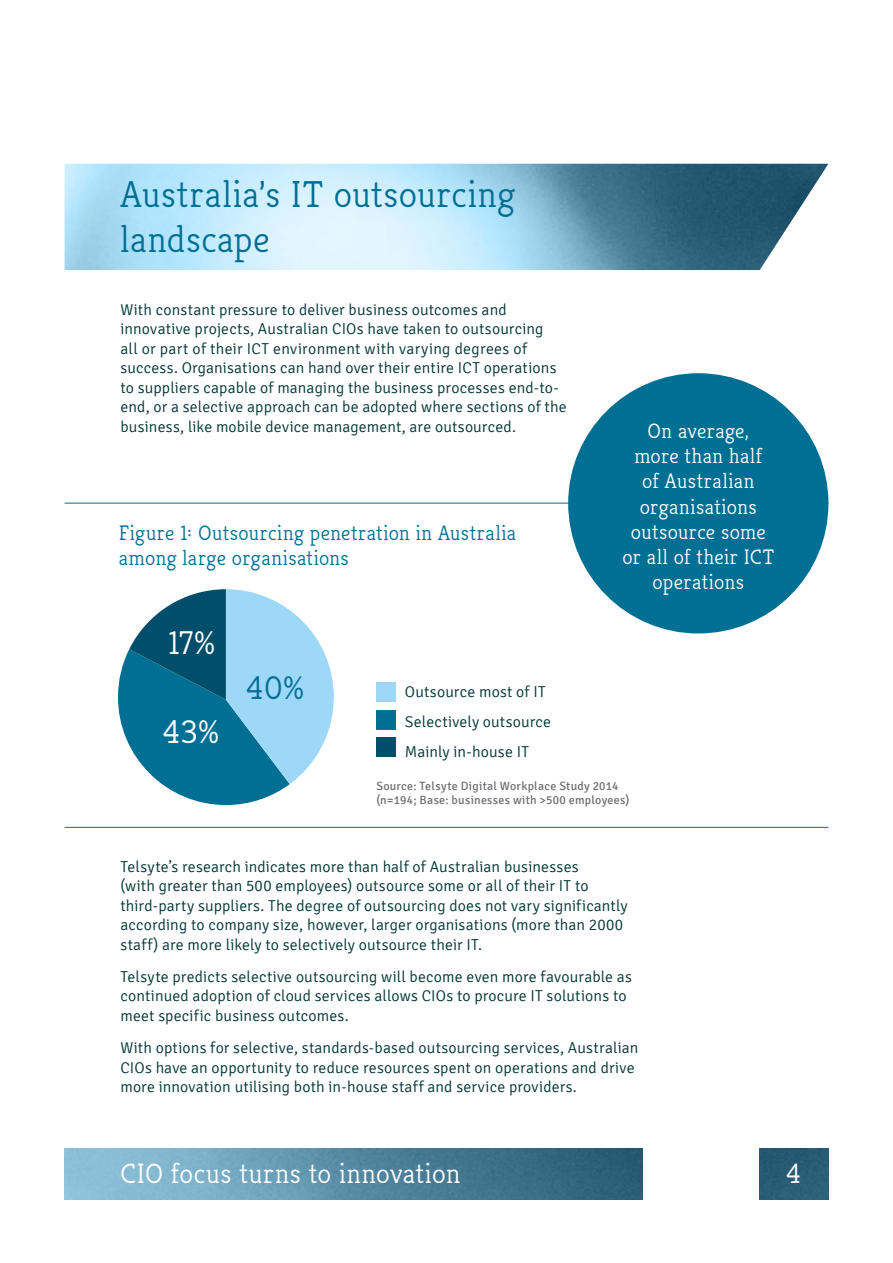
<style>
.page{position:relative;width:893px;height:1263px;background:#fff}
.page>*{position:absolute;margin:0;border:0;box-sizing:border-box;transform-origin:0 0}
.t1{font:300 37.5px/45px "Kreon";letter-spacing:.015em;color:#006f94}
.t2{font:300 33px "Kreon";color:#fff}
.t3{font:300 33px "Kreon";color:#006f94}
.t4{font:300 28.05px "Kreon";letter-spacing:.02em;color:#fff}
.t5{font:300 21px/25.2px "Kreon";letter-spacing:.02em;color:#fff;text-align:center}
.t6{font:300 21px/25.2px "Kreon";letter-spacing:.02em;color:#006f94}
.t7{font:300 15.75px/19.5px "Signika";letter-spacing:.01em;color:#033}
.t8{font:12px/14.4px "Signika";letter-spacing:.025em;color:#6d6e71}
</style>
<div class="page">
<div style="left:760px;top:1148px;width:68px;height:51px;background:#285c75"></div>
<img style="left:65px;top:1148px;width:577px;height:51px">
<div style="left:568px;top:373px;width:260px;height:260px;background:#006f94;border-radius:50%"></div>
<img style="left:65px;top:164px;width:763px;height:106px">
<svg style="left:118px;top:589px;width:216px;height:216px"></svg>
<hr style="left:65px;top:827px;width:763px;height:1px;background:#006f94">
<hr style="left:65px;top:503px;width:763px;height:1px;background:#006f94">
<div style="left:376px;top:682px;width:20px;height:20px;background:#9ed8f9"></div>
<div style="left:376px;top:710px;width:20px;height:20px;background:#006f94"></div>
<div style="left:376px;top:737px;width:20px;height:20px;background:#004e6a"></div>
<h1 class="t1" style="left:120px;top:172px;width:396px">Australia’s IT outsourcing landscape</h1>
<p class="t7" style="left:120px;top:300px;width:448px">With constant pressure to deliver business outcomes and innovative projects, Australian CIOs have taken to outsourcing<br>all or part of their ICT environment with varying degrees of success. Organisations can hand over their entire ICT operations to suppliers capable of managing the business processes end-to&shy;end, or a selective approach can be adopted where sections of the business, like mobile device management, are outsourced.</p>
<h3 class="t6" style="left:119px;top:521px;width:399px">Figure 1: Outsourcing penetration in Australia among large organisations</h3>
<h2 class="t2" style="left:168px;top:624px;width:48px">17%</h2>
<h2 class="t2" style="left:163px;top:713px;width:58px">43%</h2>
<h2 class="t3" style="left:247px;top:669px;width:59px">40%</h2>
<p class="t7" style="left:405px;top:677px;width:148px;line-height:29.7px">Outsource most of IT<br>Selectively outsource<br>Mainly in-house IT</p>
<h3 class="t5" style="left:622px;top:419px;width:153px">On average,<br>more than half<br>of Australian organisations outsource some or all of their ICT operations</h3>
<p class="t8" style="left:376px;top:779px;width:255px">Source: Telsyte Digital Workplace Study 2014 (n=194; Base: businesses with &gt;500 employees)</p>
<p class="t7" style="left:120px;top:857px;width:509px">Telsyte’s research indicates more than half of Australian businesses<br>(with greater than 500 employees) outsource some or all of their IT to third-party suppliers. The degree of outsourcing does not vary significantly according to company size, however, larger organisations (more than 2000 staff) are more likely to selectively outsource their IT.</p>
<p class="t7" style="left:120px;top:967px;width:513px">Telsyte predicts selective outsourcing will become even more favourable as continued adoption of cloud services allows CIOs to procure IT solutions to meet specific business outcomes.</p>
<p class="t7" style="left:120px;top:1038px;width:519px">With options for selective, standards-based outsourcing services, Australian<br>CIOs have an opportunity to reduce resources spent on operations and drive more innovation utilising both in-house staff and service providers.</p>
<h3 class="t4" style="left:120px;top:1157px;width:341px">CIO focus turns to innovation</h3>
<h3 class="t4" style="left:787px;top:1157px;width:16px">4</h3>
</div>
